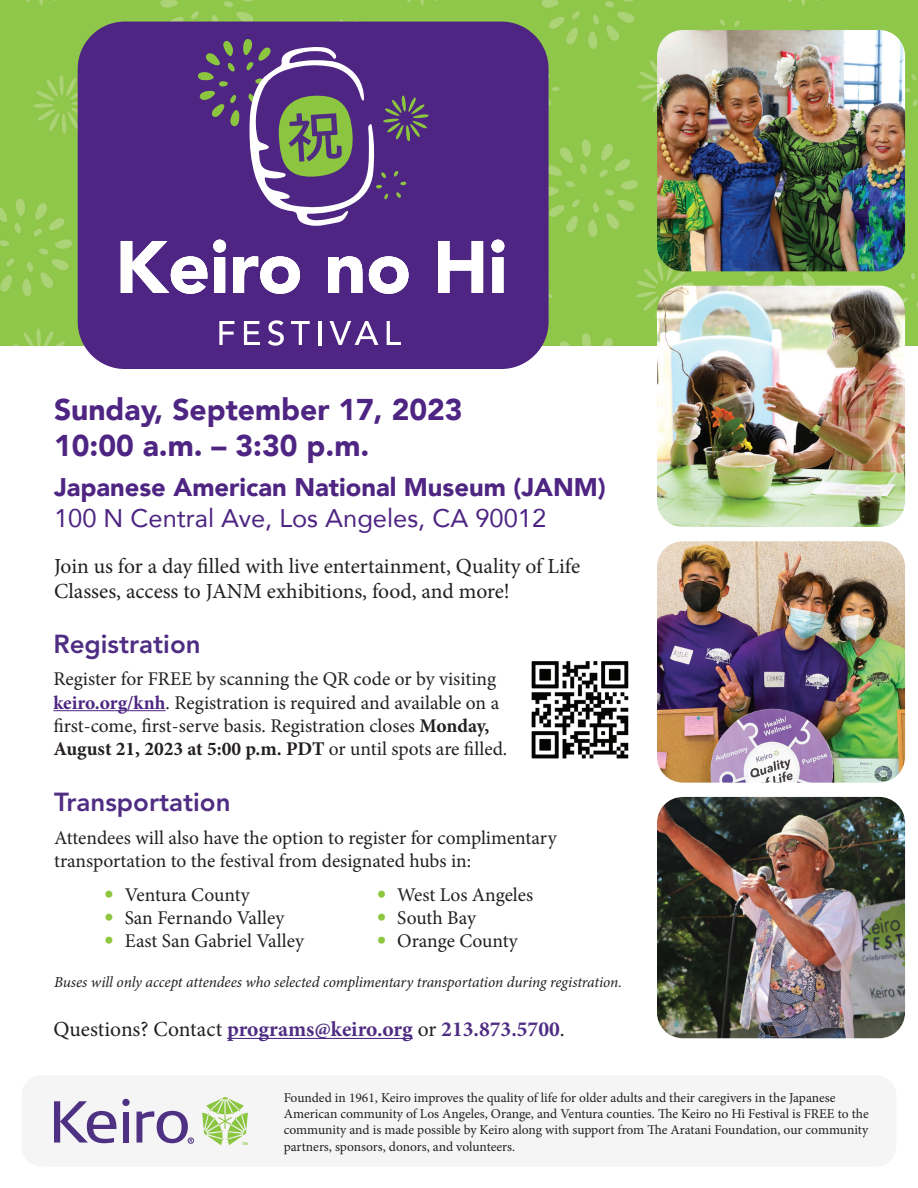
<style>
.page{position:relative;width:918px;height:1188px;background:#fff}
.page>*{position:absolute;margin:0;border:0;box-sizing:border-box;transform-origin:0 0}
.t1{font:900 30px/36px "Avenir";color:#4e2582}
.t2{font:800 25.95px "Avenir LT Std";color:#4f2d83}
.t3{font:900 25.5px "Avenir";color:#4e2582}
.t4{font:25.5px "Avenir";color:#4e2582}
.t5{font:21.6px/25.8px "Minion Pro";color:#231f20}
.t6{font:700 21.6px "Minion Pro";color:#4f2d83}
.t7{font:19.5px/23.2px "Minion Pro";color:#231f20}
.t8{font:italic 15.3px "Minion Pro";letter-spacing:-.01em;color:#231f20}
.t9{font:13.5px/16.2px "Minion Pro";letter-spacing:-.005em;color:#231f20}
.s1{font-weight:700;color:#4e2582}
.s2{font-weight:700}
.s3{font-family:"Avenir";color:#8dc63f}
.s4{font-weight:400;color:#231f20}
</style>
<div class="page">
<div style="left:22px;top:1075px;width:874px;height:92px;background:#f5f5f6;border-radius:20px"></div>
<img style="left:0;top:0;width:918px;height:346px">
<div style="left:78px;top:22px;width:471px;height:347px;background:#4e2582;border-radius:47px"></div>
<svg style="left:121px;top:241px;width:86px;height:53px"></svg>
<svg style="left:213px;top:240px;width:13px;height:53px"></svg>
<svg style="left:233px;top:256px;width:67px;height:38px"></svg>
<svg style="left:328px;top:256px;width:34px;height:37px"></svg>
<svg style="left:369px;top:256px;width:39px;height:38px"></svg>
<svg style="left:438px;top:241px;width:45px;height:52px"></svg>
<svg style="left:492px;top:240px;width:12px;height:53px"></svg>
<svg style="left:219px;top:321px;width:15px;height:24px"></svg>
<svg style="left:244px;top:321px;width:16px;height:24px"></svg>
<svg style="left:268px;top:320px;width:16px;height:26px"></svg>
<svg style="left:291px;top:321px;width:19px;height:24px"></svg>
<hr style="left:318px;top:321px;width:4px;height:24px;background:#fff">
<svg style="left:329px;top:321px;width:49px;height:24px"></svg>
<svg style="left:387px;top:321px;width:14px;height:24px"></svg>
<svg style="left:198px;top:39px;width:231px;height:187px"></svg>
<img style="left:657px;top:30px;width:248px;height:241px">
<img style="left:657px;top:286px;width:248px;height:241px">
<img style="left:657px;top:541px;width:248px;height:242px">
<img style="left:657px;top:797px;width:248px;height:241px">
<hr style="left:53px;top:710px;width:113px;height:1px;background:#4e2582">
<img style="left:531px;top:661px;width:98px;height:98px">
<hr style="left:227px;top:1038px;width:186px;height:1px;background:#4f2d83">
<svg style="left:54px;top:1101px;width:62px;height:42px"></svg>
<div style="left:123px;top:1112px;width:6px;height:31px;background:#4e3183"></div>
<div style="left:122px;top:1099px;width:8px;height:7px;background:#4e3183;border-radius:50%"></div>
<svg style="left:137px;top:1111px;width:57px;height:33px"></svg>
<svg style="left:202px;top:1097px;width:46px;height:48px"></svg>
<h1 class="t1" style="left:54px;top:390px;width:410px">Sunday, September 17, 2023<br>10:00 a.m. – 3:30 p.m.</h1>
<h3 class="t3" style="left:54px;top:465px;width:553px">Japanese American National Museum (JANM)</h3>
<h3 class="t4" style="left:54px;top:497px;width:494px">100 N Central Ave, Los Angeles, CA 90012</h3>
<p class="t5" style="left:54px;top:553px;width:528px">Join us for a day filled with live entertainment, Quality of Life<br>Classes, access to JANM exhibitions, food, and more!</p>
<h2 class="t2" style="left:53px;top:628px;width:149px">Registration</h2>
<p class="t7" style="left:53px;top:668px;width:455px">Register for FREE by scanning the QR code or by visiting <span class="s1">keiro.org/knh</span>. Registration is required and available on a first-come, first-serve basis. Registration closes <span class="s2">Monday, August 21, 2023 at 5:00 p.m. PDT</span> or until spots are filled.</p>
<h2 class="t2" style="left:54px;top:787px;width:178px">Transportation</h2>
<p class="t7" style="left:54px;top:826px;width:504px">Attendees will also have the option to register for complimentary transportation to the festival from designated hubs in:</p>
<p class="t7" style="left:104px;top:883px;width:147px"><span class="s3">•</span> Ventura County</p>
<p class="t7" style="left:104px;top:906px;width:182px"><span class="s3">•</span> San Fernando Valley</p>
<p class="t7" style="left:104px;top:930px;width:201px"><span class="s3">•</span> East San Gabriel Valley</p>
<p class="t7" style="left:377px;top:883px;width:158px"><span class="s3">•</span> West Los Angeles</p>
<p class="t7" style="left:377px;top:906px;width:101px"><span class="s3">•</span> South Bay</p>
<p class="t7" style="left:377px;top:930px;width:143px"><span class="s3">•</span> Orange County</p>
<p class="t8" style="left:54px;top:972px;width:570px">Buses will only accept attendees who selected complimentary transportation during registration.</p>
<p class="t6" style="left:53px;top:1014px;width:513px"><span class="s4">Questions? Contact</span> programs@keiro.org <span class="s4">or</span> 213.873.5700<span class="s4">.</span></p>
<p class="t9" style="left:284px;top:1090px;width:587px">Founded in 1961, Keiro improves the quality of life for older adults and their caregivers in the Japanese American community of Los Angeles, Orange, and Ventura counties. The Keiro no Hi Festival is FREE to the community and is made possible by Keiro along with support from The Aratani Foundation, our community partners, sponsors, donors, and volunteers.</p>
</div>
